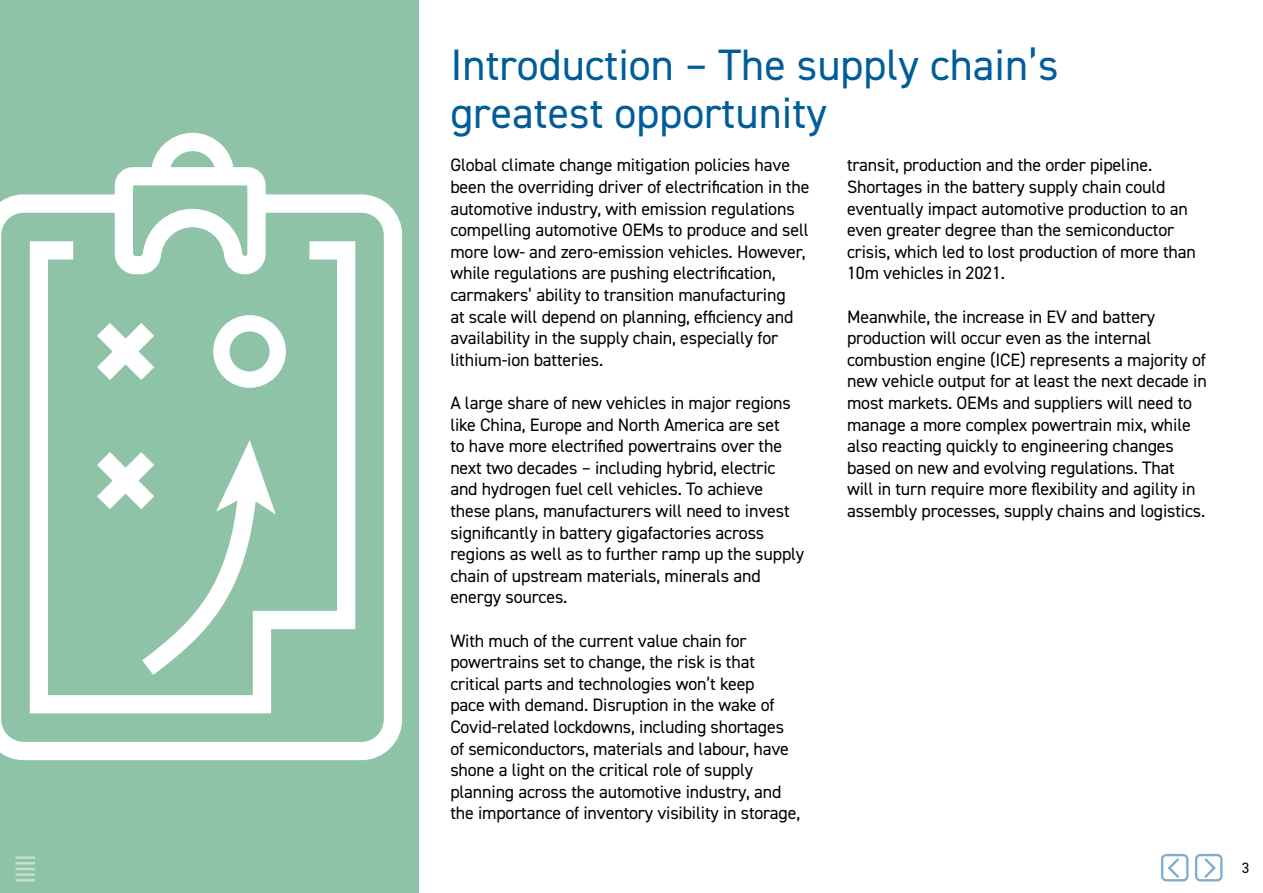
<style>
.page{position:relative;width:1263px;height:893px;background:#fff}
.page>*{position:absolute;margin:0;border:0;box-sizing:border-box;transform-origin:0 0}
.t1{font:44.1px/48px "DIN2014";color:#005d9a}
.t2{font:18px/21.6px "DIN2014";letter-spacing:-.01em;color:#000}
.t3{font:15px "DIN2014";color:#000}
</style>
<div class="page">
<div style="left:0;top:0;width:419px;height:893px;background:#8ec3a7"></div>
<svg style="left:0;top:132px;width:403px;height:629px"></svg>
<svg style="left:215px;top:440px;width:62px;height:76px"></svg>
<div style="left:213px;top:315px;width:73px;height:73px;border:16px solid #fff;border-radius:50%"></div>
<div style="left:1195px;top:854px;width:27px;height:27px;border:2px solid #005d9a;border-radius:4px"></div>
<svg style="left:1202px;top:855px;width:15px;height:25px"></svg>
<div style="left:1161px;top:854px;width:27px;height:27px;border:2px solid #005d9a;border-radius:4px"></div>
<svg style="left:1166px;top:855px;width:16px;height:25px"></svg>
<hr style="left:16px;top:856px;width:18px;height:3px;background:#fff">
<svg style="left:16px;top:862px;width:18px;height:8px"></svg>
<hr style="left:16px;top:873px;width:18px;height:3px;background:#fff">
<svg style="left:16px;top:879px;width:18px;height:2px"></svg>
<h1 class="t1" style="left:450px;top:41px;width:610px">Introduction – The supply chain’s greatest opportunity</h1>
<p class="t2" style="left:450px;top:154px;width:361px">Global climate change mitigation policies have been the overriding driver of electrification in the automotive industry, with emission regulations compelling automotive OEMs to produce and sell more low- and zero-emission vehicles. However, while regulations are pushing electrification, carmakers’ ability to transition manufacturing<br>at scale will depend on planning, efficiency and availability in the supply chain, especially for lithium-ion batteries.</p>
<p class="t2" style="left:450px;top:392px;width:355px">A large share of new vehicles in major regions like China, Europe and North America are set<br>to have more electrified powertrains over the next two decades – including hybrid, electric and hydrogen fuel cell vehicles. To achieve these plans, manufacturers will need to invest significantly in battery gigafactories across regions as well as to further ramp up the supply chain of upstream materials, minerals and energy sources.</p>
<p class="t2" style="left:450px;top:630px;width:351px">With much of the current value chain for powertrains set to change, the risk is that critical parts and technologies won’t keep<br>pace with demand. Disruption in the wake of Covid-related lockdowns, including shortages of semiconductors, materials and labour, have shone a light on the critical role of supply planning across the automotive industry, and the importance of inventory visibility in storage,</p>
<p class="t2" style="left:847px;top:154px;width:350px">transit, production and the order pipeline.<br>Shortages in the battery supply chain could eventually impact automotive production to an even greater degree than the semiconductor crisis, which led to lost production of more than 10m vehicles in 2021.</p>
<p class="t2" style="left:847px;top:306px;width:361px">Meanwhile, the increase in EV and battery production will occur even as the internal combustion engine (ICE) represents a majority of new vehicle output for at least the next decade in most markets. OEMs and suppliers will need to manage a more complex powertrain mix, while also reacting quickly to engineering changes based on new and evolving regulations. That<br>will in turn require more flexibility and agility in assembly processes, supply chains and logistics.</p>
<p class="t3" style="left:1242px;top:860px;width:9px">3</p>
</div>
